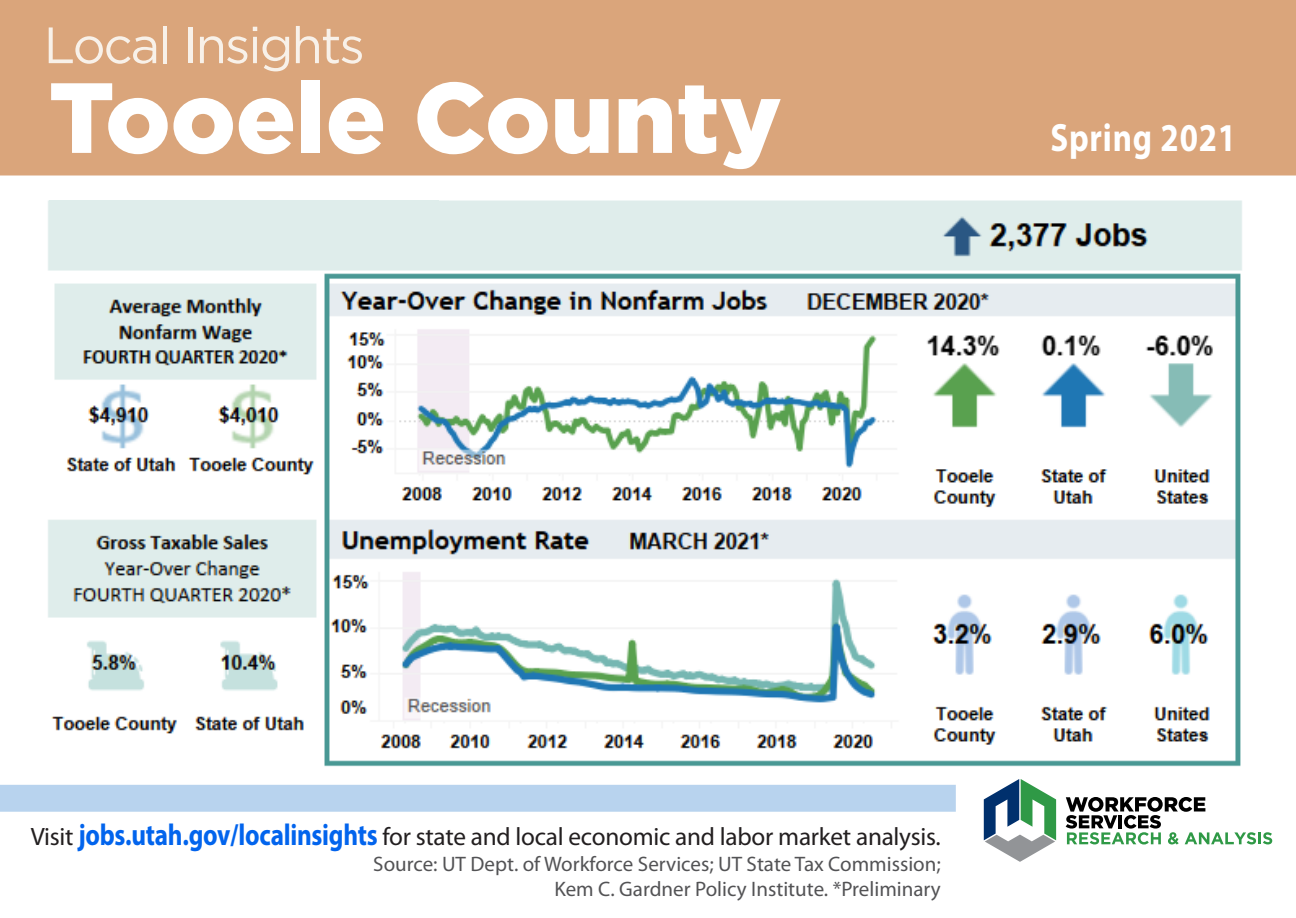
<style>
.page{position:relative;width:1296px;height:918px;background:#fff}
.page>*{position:absolute;margin:0;border:0;box-sizing:border-box;transform-origin:0 0}
.t1{font:900 99.6px "Gotham HTF";color:#fff}
.t2{font:51px "Gotham HTF";letter-spacing:-.04em;color:#f8f1e9}
.t3{font:700 39.6px "Myriad Pro";letter-spacing:.025em;color:#fff;scale:.83 1}
.t4{font:25.2px "Myriad Pro";letter-spacing:-.01em;color:#231f20}
.t5{font:21px/25.2px "Myriad Pro";color:#535355;text-align:right}
.s1{font-weight:700;font-size:30.3px;color:#0264ed}
</style>
<div class="page">
<img style="left:48px;top:200px;width:1194px;height:567px">
<div style="left:50px;top:201px;width:389px;height:66px;background:#dfedeb"></div>
<div style="left:0;top:0;width:1296px;height:175px;background:#daa57b"></div>
<svg style="left:0;top:779px;width:1272px;height:83px"></svg>
<h2 class="t2" style="left:44px;top:17px;width:323px">Local Insights</h2>
<p class="t1" style="left:49px;top:60px;width:734px">Tooele County</p>
<h3 class="t3" style="left:1050px;top:112px;width:226px">Spring 2021</h3>
<p class="t4" style="left:31px;top:823px;width:911px">Visit <span class="s1">jobs.utah.gov/localinsights</span> for state and local economic and labor market analysis.</p>
<p class="t5" style="left:373px;top:851px;width:569px">Source: UT Dept. of Workforce Services; UT State Tax Commission;<br>Kem C. Gardner Policy Institute. *Preliminary</p>
</div>
